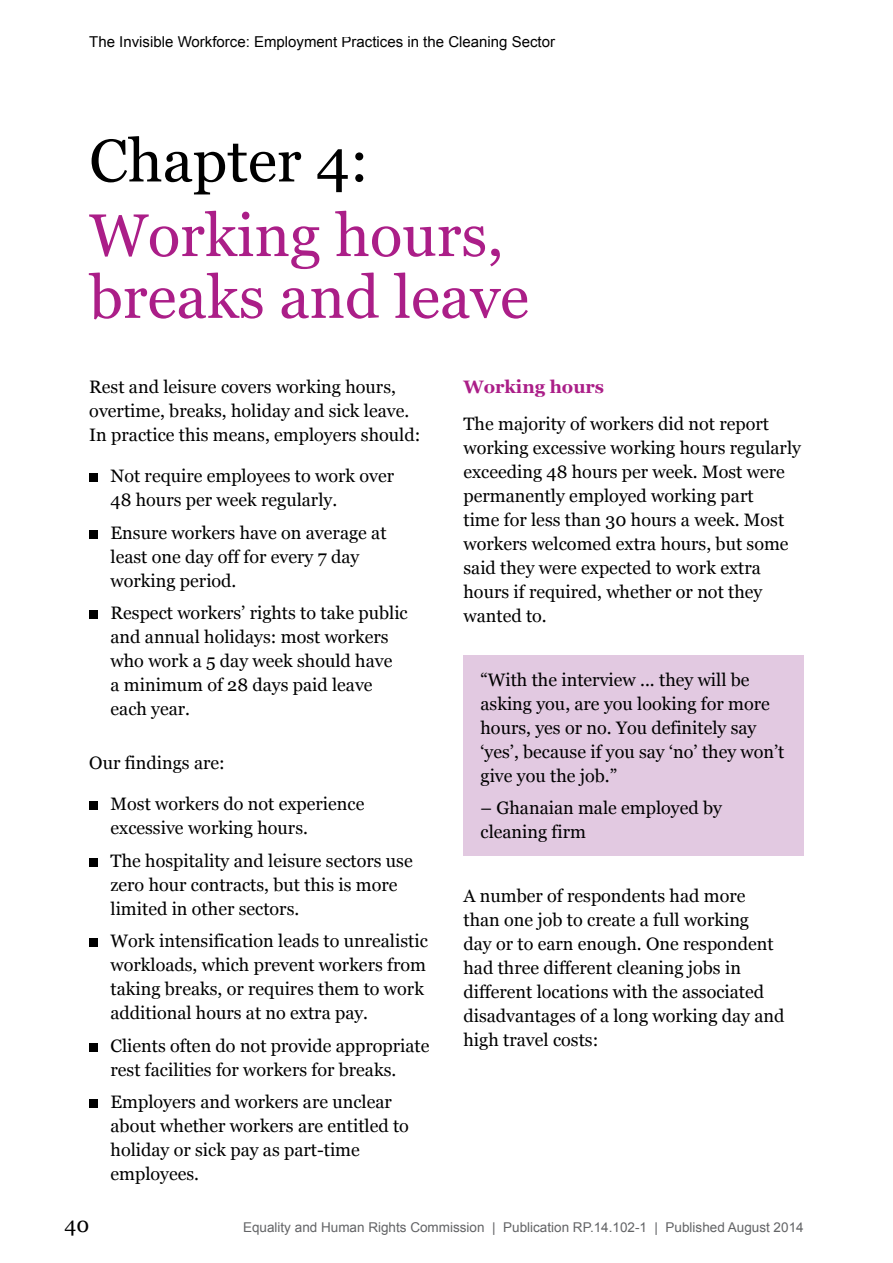
<style>
.page{position:relative;width:893px;height:1263px;background:#fff}
.page>*{position:absolute;margin:0;border:0;box-sizing:border-box;transform-origin:0 0}
.t1{font:60px/61.8px "Georgia";color:#ab1e88}
.t2{font:60px "Georgia";color:#000}
.t3{font:21px "Georgia";color:#000}
.t4{font:18px/24px "Georgia";color:#000}
.t5{font:700 18px "Georgia";color:#ab1e88}
.t6{font:15px "Arial";color:#000}
.t7{font:13.5px "Arial";color:#636466}
</style>
<div class="page">
<div style="left:89px;top:474px;width:9px;height:8px;background:#000"></div>
<div style="left:89px;top:530px;width:9px;height:9px;background:#000"></div>
<div style="left:89px;top:611px;width:9px;height:8px;background:#000"></div>
<div style="left:89px;top:801px;width:9px;height:9px;background:#000"></div>
<div style="left:89px;top:858px;width:9px;height:9px;background:#000"></div>
<div style="left:89px;top:938px;width:9px;height:9px;background:#000"></div>
<div style="left:89px;top:1043px;width:9px;height:9px;background:#000"></div>
<div style="left:89px;top:1099px;width:9px;height:9px;background:#000"></div>
<div style="left:463px;top:655px;width:341px;height:200px;background:#e2c9e1"></div>
<p class="t6" style="left:89px;top:32px;width:467px">The Invisible Workforce: Employment Practices in the Cleaning Sector</p>
<h1 class="t2" style="left:89px;top:117px;width:281px">Chapter 4:</h1>
<h1 class="t1" style="left:89px;top:202px;width:441px">Working hours, breaks and leave</h1>
<p class="t4" style="left:89px;top:374px;width:333px">Rest and leisure covers working hours, overtime, breaks, holiday and sick leave.<br>In practice this means, employers should:</p>
<p class="t4" style="left:111px;top:463px;width:285px">Not require employees to work over<br>48 hours per week regularly.</p>
<p class="t4" style="left:111px;top:520px;width:277px">Ensure workers have on average at least one day off for every 7 day working period.</p>
<p class="t4" style="left:111px;top:600px;width:299px">Respect workers’ rights to take public and annual holidays: most workers who work a 5 day week should have<br>a minimum of 28 days paid leave each year.</p>
<p class="t4" style="left:89px;top:750px;width:137px">Our findings are:</p>
<p class="t4" style="left:111px;top:791px;width:255px">Most workers do not experience excessive working hours.</p>
<p class="t4" style="left:111px;top:848px;width:304px">The hospitality and leisure sectors use zero hour contracts, but this is more limited in other sectors.</p>
<p class="t4" style="left:111px;top:928px;width:319px">Work intensification leads to unrealistic workloads, which prevent workers from taking breaks, or requires them to work additional hours at no extra pay.</p>
<p class="t4" style="left:111px;top:1033px;width:320px">Clients often do not provide appropriate rest facilities for workers for breaks.</p>
<p class="t4" style="left:111px;top:1089px;width:300px">Employers and workers are unclear about whether workers are entitled to holiday or sick pay as part-time employees.</p>
<p class="t5" style="left:463px;top:373px;width:142px">Working hours</p>
<p class="t4" style="left:463px;top:411px;width:339px">The majority of workers did not report working excessive working hours regularly exceeding 48 hours per week. Most were permanently employed working part<br>time for less than 30 hours a week. Most workers welcomed extra hours, but some said they were expected to work extra hours if required, whether or not they wanted to.</p>
<p class="t4" style="left:480px;top:667px;width:305px">“With the interview ... they will be asking you, are you looking for more hours, yes or no. You definitely say ‘yes’, because if you say ‘no’ they won’t give you the job.”</p>
<p class="t4" style="left:480px;top:795px;width:243px">– Ghanaian male employed by cleaning firm</p>
<p class="t4" style="left:463px;top:883px;width:323px">A number of respondents had more than one job to create a full working<br>day or to earn enough. One respondent had three different cleaning jobs in different locations with the associated disadvantages of a long working day and high travel costs:</p>
<p class="t3" style="left:65px;top:1210px;width:26px">40</p>
<p class="t7" style="left:243px;top:1219px;width:562px">Equality and Human Rights Commission | Publication RP.14.102-1 | Published August 2014</p>
</div>
